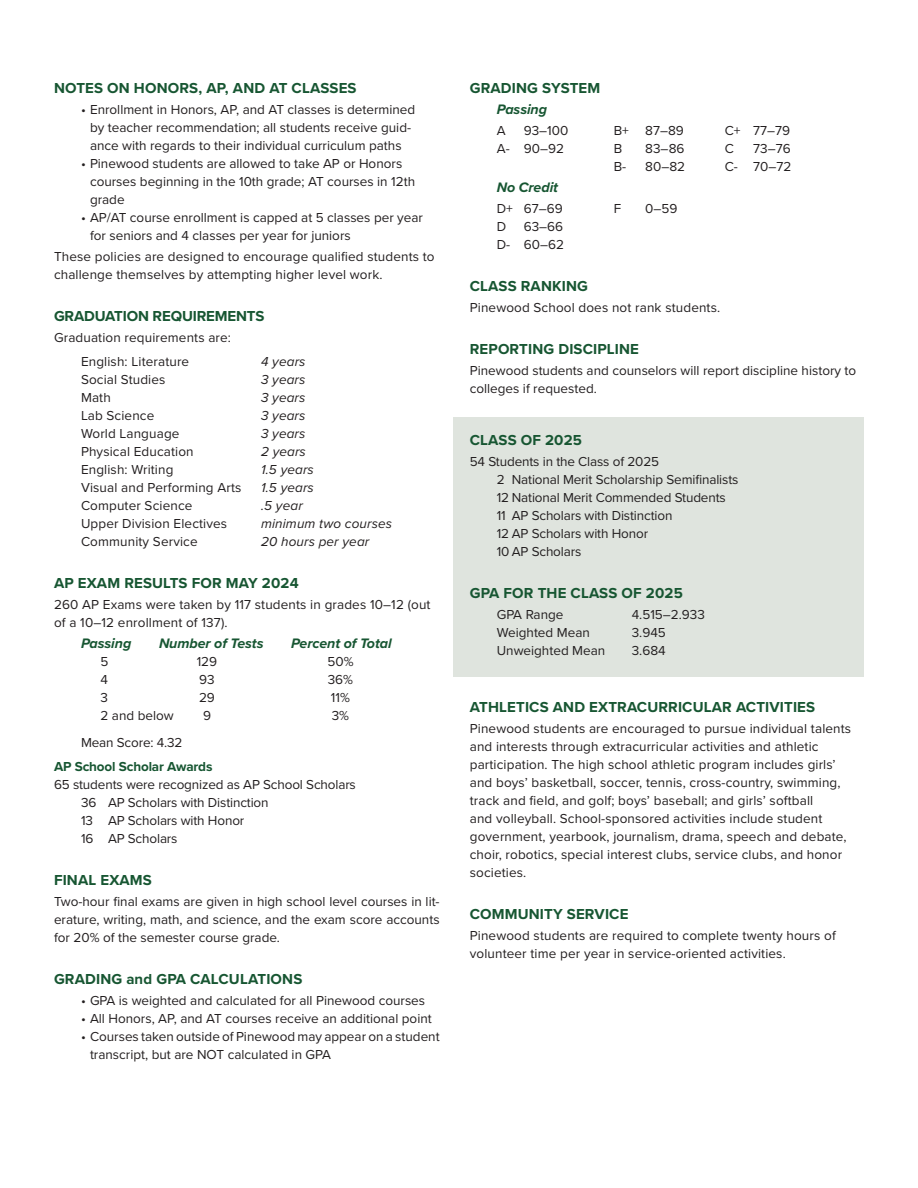
<style>
.page{position:relative;width:918px;height:1188px;background:#fff}
.page>*{position:absolute;margin:0;border:0;box-sizing:border-box;transform-origin:0 0}
.sub-head{font:700 15px "Proxima Nova";letter-spacing:.01em;color:#175632}
.text{font:700 15px "Proxima Nova";letter-spacing:.01em;color:#175632}
.sub-head-2{font:700 15px "Proxima Nova";letter-spacing:-.01em;color:#175632}
.text-2{font:italic 700 14.25px "Proxima Nova";letter-spacing:-.005em;color:#175632}
.sub-head-3{font:13.5px/18px "Proxima Nova";letter-spacing:.01em;color:#231f20}
.text-3{font:13.5px/18px "Proxima Nova";color:#231f20}
.sub-head-4{font:13.5px/18px "Proxima Nova";letter-spacing:-.01em;color:#231f20}
.body_1p6_first{font:13.5px/18px "Proxima Nova";letter-spacing:.01em;color:#231f20}
.t1{font:italic 13.5px "Proxima Nova";letter-spacing:.01em;color:#231f20}
.text-4{font:700 13.5px "Proxima Nova";letter-spacing:-.01em;color:#175632}
</style>
<div class="page">
<div style="left:454px;top:417px;width:410px;height:259px;background:#dfe4de"></div>
<p class="sub-head" style="left:54px;top:77px;width:304px">NOTES ON HONORS, AP, AND AT CLASSES</p>
<p class="sub-head-3" style="left:81px;top:100px;width:336px;text-align:center">• Enrollment in Honors, AP, and AT classes is determined by teacher recommendation; all students receive guid&shy;ance with regards to their individual curriculum paths</p>
<p class="sub-head-3" style="left:90px;top:154px;width:327px;text-indent:-9px">• Pinewood students are allowed to take AP or Honors courses beginning in the 10th grade; AT courses in 12th grade</p>
<p class="sub-head-3" style="left:90px;top:208px;width:335px;text-indent:-9px">• AP/AT course enrollment is capped at 5 classes per year for seniors and 4 classes per year for juniors</p>
<p class="sub-head-3" style="left:54px;top:247px;width:382px">These policies are designed to encourage qualified students to challenge themselves by attempting higher level work.</p>
<p class="sub-head-2" style="left:54px;top:305px;width:212px">GRADUATION REQUIREMENTS</p>
<p class="text-3" style="left:54px;top:328px;width:179px">Graduation requirements are:</p>
<p class="sub-head-3" style="left:81px;top:352px;width:110px">English: Literature</p>
<p class="t1" style="left:261px;top:351px;width:46px">4 years</p>
<p class="sub-head-3" style="left:81px;top:370px;width:86px">Social Studies</p>
<p class="t1" style="left:261px;top:369px;width:46px">3 years</p>
<p class="sub-head-3" style="left:81px;top:388px;width:31px">Math</p>
<p class="t1" style="left:261px;top:387px;width:46px">3 years</p>
<p class="sub-head-3" style="left:81px;top:406px;width:75px">Lab Science</p>
<p class="t1" style="left:261px;top:405px;width:46px">3 years</p>
<p class="sub-head-3" style="left:81px;top:424px;width:100px">World Language</p>
<p class="t1" style="left:261px;top:423px;width:46px">3 years</p>
<p class="sub-head-3" style="left:81px;top:442px;width:114px">Physical Education</p>
<p class="t1" style="left:261px;top:441px;width:46px">2 years</p>
<p class="sub-head-3" style="left:81px;top:460px;width:94px">English: Writing</p>
<p class="t1" style="left:261px;top:459px;width:54px">1.5 years</p>
<p class="sub-head-3" style="left:81px;top:478px;width:162px">Visual and Performing Arts</p>
<p class="t1" style="left:261px;top:477px;width:54px">1.5 years</p>
<p class="sub-head-3" style="left:81px;top:496px;width:113px">Computer Science</p>
<p class="t1" style="left:261px;top:495px;width:43px">.5 year</p>
<p class="sub-head-3" style="left:81px;top:514px;width:148px">Upper Division Electives</p>
<p class="t1" style="left:261px;top:513px;width:133px">minimum two courses</p>
<p class="sub-head-3" style="left:81px;top:532px;width:118px">Community Service</p>
<p class="t1" style="left:261px;top:531px;width:110px">20 hours per year</p>
<p class="sub-head" style="left:54px;top:572px;width:246px">AP EXAM RESULTS FOR MAY 2024</p>
<p class="text-3" style="left:54px;top:595px;width:378px">260 AP Exams were taken by 117 students in grades 10–12 (out of a 10–12 enrollment of 137).</p>
<p class="text-2" style="left:81px;top:632px;width:52px">Passing</p>
<p class="text-2" style="left:159px;top:632px;width:106px">Number of Tests</p>
<p class="text-2" style="left:291px;top:632px;width:102px">Percent of Total</p>
<p class="sub-head-3" style="left:100px;top:652px;width:9px">5</p>
<p class="sub-head-3" style="left:197px;top:652px;width:22px">129</p>
<p class="sub-head-3" style="left:327px;top:652px;width:28px">50%</p>
<p class="sub-head-3" style="left:100px;top:670px;width:9px">4</p>
<p class="sub-head-3" style="left:199px;top:670px;width:17px">93</p>
<p class="sub-head-3" style="left:328px;top:670px;width:27px">36%</p>
<p class="sub-head-3" style="left:100px;top:688px;width:9px">3</p>
<p class="sub-head-3" style="left:199px;top:688px;width:17px">29</p>
<p class="sub-head-3" style="left:331px;top:688px;width:21px">11%</p>
<p class="sub-head-3" style="left:100px;top:706px;width:75px">2 and below</p>
<p class="sub-head-3" style="left:203px;top:706px;width:9px">9</p>
<p class="sub-head-3" style="left:332px;top:706px;width:19px">3%</p>
<p class="text-3" style="left:81px;top:733px;width:103px">Mean Score: 4.32</p>
<p class="text-4" style="left:54px;top:756px;width:160px">AP School Scholar Awards</p>
<p class="text-3" style="left:54px;top:775px;width:303px">65 students were recognized as AP School Scholars</p>
<p class="text-3" style="left:81px;top:793px;width:189px">36 AP Scholars with Distinction</p>
<p class="text-3" style="left:81px;top:811px;width:165px">13 AP Scholars with Honor</p>
<p class="text-3" style="left:81px;top:829px;width:98px">16 AP Scholars</p>
<p class="sub-head" style="left:54px;top:869px;width:99px">FINAL EXAMS</p>
<p class="sub-head-3" style="left:54px;top:892px;width:387px;text-align:justify">Two-hour final exams are given in high school level courses in lit&shy;erature, writing, math, and science, and the exam score accounts for 20% of the semester course grade.</p>
<p class="text" style="left:54px;top:968px;width:250px">GRADING and GPA CALCULATIONS</p>
<p class="text-3" style="left:81px;top:991px;width:346px">• GPA is weighted and calculated for all Pinewood courses</p>
<p class="sub-head-3" style="left:81px;top:1009px;width:352px">• All Honors, AP, and AT courses receive an additional point</p>
<p class="text-3" style="left:90px;top:1027px;width:351px;text-indent:-9px">• Courses taken outside of Pinewood may appear on a student transcript, but are NOT calculated in GPA</p>
<p class="text" style="left:470px;top:77px;width:132px">GRADING SYSTEM</p>
<p class="text-2" style="left:497px;top:98px;width:52px">Passing</p>
<p class="sub-head-3" style="left:497px;top:121px;width:10px">A</p>
<p class="sub-head-3" style="left:524px;top:121px;width:46px">93–100</p>
<p class="sub-head-3" style="left:614px;top:121px;width:72px">B+ 87–89</p>
<p class="sub-head-3" style="left:725px;top:121px;width:67px">C+ 77–79</p>
<p class="sub-head-3" style="left:497px;top:139px;width:69px">A- 90–92</p>
<p class="sub-head-3" style="left:614px;top:139px;width:10px">B</p>
<p class="sub-head-3" style="left:645px;top:139px;width:41px">83–86</p>
<p class="sub-head-3" style="left:725px;top:139px;width:11px">C</p>
<p class="sub-head-3" style="left:753px;top:139px;width:39px">73–76</p>
<p class="sub-head-3" style="left:614px;top:157px;width:14px">B-</p>
<p class="sub-head-3" style="left:645px;top:157px;width:41px">80–82</p>
<p class="sub-head-3" style="left:725px;top:157px;width:68px">C- 70–72</p>
<p class="text-2" style="left:497px;top:176px;width:63px">No Credit</p>
<p class="sub-head-3" style="left:497px;top:199px;width:67px">D+ 67–69</p>
<p class="sub-head-3" style="left:614px;top:199px;width:9px">F</p>
<p class="sub-head-3" style="left:645px;top:199px;width:34px">0–59</p>
<p class="sub-head-3" style="left:497px;top:217px;width:11px">D</p>
<p class="sub-head-3" style="left:524px;top:217px;width:41px">63–66</p>
<p class="sub-head-3" style="left:497px;top:235px;width:69px">D- 60–62</p>
<p class="sub-head" style="left:470px;top:275px;width:120px">CLASS RANKING</p>
<p class="text-3" style="left:470px;top:298px;width:252px">Pinewood School does not rank students.</p>
<p class="text" style="left:470px;top:338px;width:171px">REPORTING DISCIPLINE</p>
<p class="text-3" style="left:470px;top:361px;width:388px">Pinewood students and counselors will report discipline history to colleges if requested.</p>
<p class="sub-head" style="left:470px;top:429px;width:114px">CLASS OF 2025</p>
<p class="sub-head-4" style="left:470px;top:452px;width:191px">54 Students in the Class of 2025</p>
<p class="sub-head-4" style="left:497px;top:470px;width:243px">2 National Merit Scholarship Semifinalists<br>12 National Merit Commended Students<br>11 AP Scholars with Distinction<br>12 AP Scholars with Honor<br>10 AP Scholars</p>
<p class="sub-head" style="left:470px;top:582px;width:215px">GPA FOR THE CLASS OF 2025</p>
<p class="sub-head-3" style="left:497px;top:605px;width:68px">GPA Range</p>
<p class="sub-head-3" style="left:632px;top:605px;width:75px">4.515–2.933</p>
<p class="sub-head-3" style="left:497px;top:623px;width:95px">Weighted Mean</p>
<p class="sub-head-3" style="left:632px;top:623px;width:36px">3.945</p>
<p class="sub-head-3" style="left:497px;top:641px;width:110px">Unweighted Mean</p>
<p class="sub-head-3" style="left:632px;top:641px;width:35px">3.684</p>
<p class="sub-head" style="left:470px;top:696px;width:347px">ATHLETICS AND EXTRACURRICULAR ACTIVITIES</p>
<p class="sub-head-3" style="left:470px;top:719px;width:383px">Pinewood students are encouraged to pursue individual talents and interests through extracurricular activities and athletic participation. The high school athletic program includes girls’ and boys’ basketball, soccer, tennis, cross-country, swimming, track and field, and golf; boys’ baseball; and girls’ softball<br>and volleyball. School-sponsored activities include student government, yearbook, journalism, drama, speech and debate, choir, robotics, special interest clubs, service clubs, and honor societies.</p>
<p class="sub-head" style="left:470px;top:903px;width:160px">COMMUNITY SERVICE</p>
<p class="body_1p6_first" style="left:470px;top:926px;width:368px">Pinewood students are required to complete twenty hours of volunteer time per year in service-oriented activities.</p>
</div>
